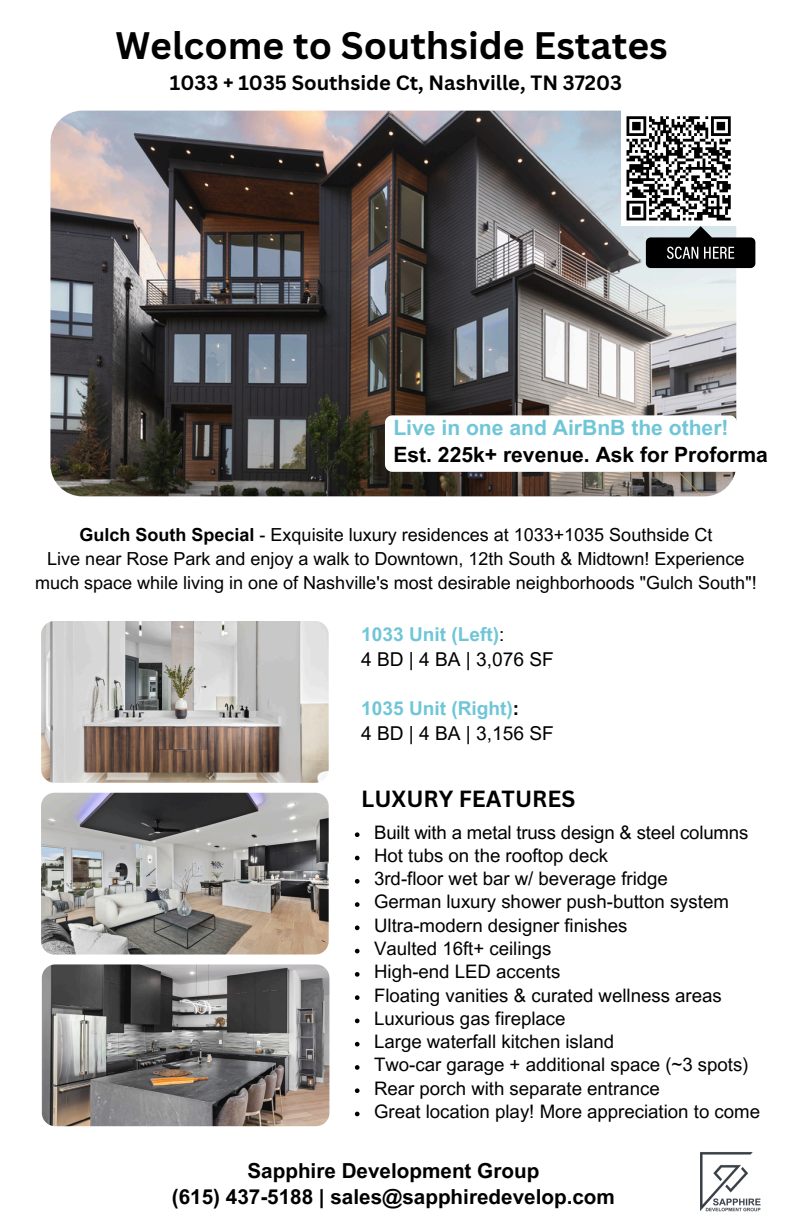
<style>
.page{position:relative;width:792px;height:1224px;background:#fff}
.page>*{position:absolute;margin:0;border:0;box-sizing:border-box;transform-origin:0 0}
.t1{font:700 37.4px "Canva Sans";color:#000}
.t2{font:700 22.8px "Canva Sans";color:#000}
.t3{font:700 21.2px/27px "Arial MT Pro";color:#000}
.t4{font:700 20.6px/26.4px "Arial MT Pro";color:#000;text-align:center}
.t5{font:700 20.2px "Canva Sans";color:#000}
.t6{font:700 19.2px/24.8px "Arial MT Pro";color:#6fc6d7}
.t7{font:19.2px/24.8px "Arial MT Pro";color:#000}
.t8{font:18.6px "Arial MT Pro";color:#000}
.t9{font:18px/24px "Arial MT Pro";color:#000;text-align:center}
.s1{color:#6fc6d7}
.s2{font-weight:700}
.s3{font-weight:700;color:#6fc6d7}
.s4{color:#000}
.s5{font-weight:400;color:#000}
</style>
<div class="page">
<img style="left:50px;top:111px;width:686px;height:385px;border-radius:32px">
<img style="left:41px;top:621px;width:288px;height:162px;border-radius:13px">
<img style="left:42px;top:964px;width:287px;height:162px;border-radius:13px">
<img style="left:701px;top:1152px;width:60px;height:60px">
<img style="left:41px;top:793px;width:288px;height:162px;border-radius:13px">
<div style="left:621px;top:111px;width:115px;height:115px;background:#fff"></div>
<svg style="left:624px;top:116px;width:131px;height:152px"></svg>
<svg style="left:355px;top:832px;width:5px;height:5px"></svg>
<svg style="left:355px;top:856px;width:5px;height:4px"></svg>
<svg style="left:355px;top:879px;width:5px;height:5px"></svg>
<svg style="left:355px;top:902px;width:5px;height:5px"></svg>
<svg style="left:355px;top:926px;width:5px;height:4px"></svg>
<svg style="left:355px;top:949px;width:5px;height:4px"></svg>
<svg style="left:355px;top:972px;width:5px;height:5px"></svg>
<svg style="left:355px;top:995px;width:5px;height:5px"></svg>
<svg style="left:355px;top:1019px;width:5px;height:4px"></svg>
<svg style="left:355px;top:1042px;width:5px;height:5px"></svg>
<svg style="left:355px;top:1065px;width:5px;height:5px"></svg>
<svg style="left:355px;top:1088px;width:5px;height:5px"></svg>
<svg style="left:355px;top:1112px;width:5px;height:4px"></svg>
<svg style="left:385px;top:415px;width:352px;height:57px"></svg>
<p class="t1" style="left:115px;top:20px;width:554px">Welcome to Southside Estates</p>
<p class="t5" style="left:170px;top:69px;width:454px">1033 + 1035 Southside Ct, Nashville, TN 37203</p>
<p class="t3" style="left:393px;top:416px;width:376px"><span class="s1">Live in one and AirBnB the other!<br></span>Est. 225k+ revenue. Ask for Proforma</p>
<p class="t9" style="left:80px;top:525px;width:634px"><span class="s2">Gulch South Special</span> - Exquisite luxury residences at 1033+1035 Southside Ct</p>
<p class="t9" style="left:35px;top:549px;width:723px">Live near Rose Park and enjoy a walk to Downtown, 12th South &amp; Midtown! Experience much space while living in one of Nashville's most desirable neighborhoods "Gulch South"!</p>
<p class="t7" style="left:361px;top:624px;width:194px"><span class="s3">1033 Unit (Left)</span>:<br>4 BD | 4 BA | 3,076 SF</p>
<p class="t6" style="left:361px;top:699px;width:194px">1035 Unit (Right)<span class="s4">:<br></span><span class="s5">4 BD | 4 BA | 3,156 SF</span></p>
<p class="t2" style="left:361px;top:782px;width:216px">LUXURY FEATURES</p>
<p class="t8" style="left:374px;top:825px;width:376px">Built with a metal truss design &amp; steel columns</p>
<h4 class="t8" style="left:374px;top:848px;width:235px">Hot tubs on the rooftop deck</h4>
<h4 class="t8" style="left:374px;top:872px;width:295px">3rd-floor wet bar w/ beverage fridge</h4>
<h1 class="t8" style="left:374px;top:895px;width:356px">German luxury shower push-button system</h1>
<p class="t8" style="left:374px;top:918px;width:255px">Ultra-modern designer finishes</p>
<p class="t8" style="left:374px;top:941px;width:179px">Vaulted 16ft+ ceilings</p>
<p class="t8" style="left:374px;top:965px;width:188px">High-end LED accents</p>
<p class="t8" style="left:374px;top:988px;width:349px">Floating vanities &amp; curated wellness areas</p>
<p class="t8" style="left:374px;top:1011px;width:193px">Luxurious gas fireplace</p>
<p class="t8" style="left:374px;top:1035px;width:242px">Large waterfall kitchen island</p>
<p class="t8" style="left:374px;top:1058px;width:376px">Two-car garage + additional space (~3 spots)</p>
<p class="t8" style="left:374px;top:1081px;width:287px">Rear porch with separate entrance</p>
<p class="t8" style="left:374px;top:1104px;width:387px">Great location play! More appreciation to come</p>
<p class="t4" style="left:172px;top:1160px;width:445px">Sapphire Development Group<br>(615) 437-5188 | sales@sapphiredevelop.com</p>
</div>
